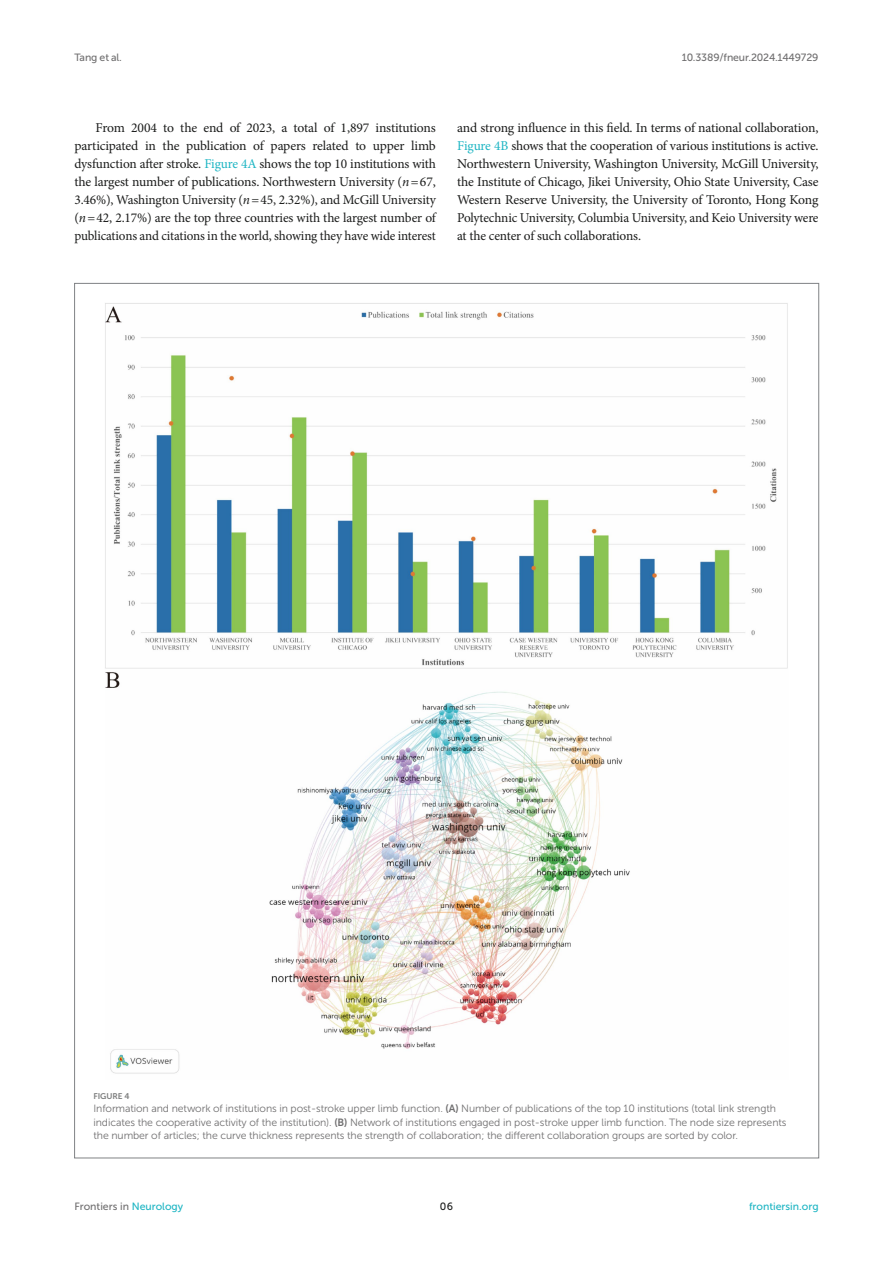
<style>
.page{position:relative;width:893px;height:1263px;background:#fff}
.page>*{position:absolute;margin:0;border:0;box-sizing:border-box;transform-origin:0 0}
.TEXT{font:13.5px/18px "Minion Pro";letter-spacing:-.015em;color:#1b1c1b;text-align:justify}
.FIG_LEG{font:10.5px/13.5px "Museo Sans 300";letter-spacing:-.01em;color:#706f70}
.t1{font:10.5px "Museo Sans 500";letter-spacing:-.015em;color:#706f70}
.t2{font:10.5px "Museo Sans 500";color:#1db5c3}
.t3{font:10.5px "Museo Sans 500";color:#1b1c1b}
.FIG_HD{font:8.25px "Museo Sans 700";letter-spacing:-.01em;color:#7e7f7f}
.s1{color:#1db5c3}
.s2{font-style:italic}
.s3{font-family:"Museo Sans 700"}
</style>
<div class="page">
<img style="left:105px;top:303px;width:683px;height:771px">
<p class="t1" style="left:74px;top:51px;width:49px">Tang et al.</p>
<p class="t1" style="left:682px;top:51px;width:138px">10.3389/fneur.2024.1449729</p>
<p class="TEXT" style="left:74px;top:119px;width:363px;text-indent:21px">From 2004 to the end of 2023, a total of 1,897 institutions participated in the publication of papers related to upper limb dysfunction after stroke. <span class="s1">Figure 4A</span> shows the top 10 institutions with the largest number of publications. Northwestern University (<span class="s2">n</span>=67, 3.46%), Washington University (<span class="s2">n</span>=45, 2.32%), and McGill University (<span class="s2">n</span>=42, 2.17%) are the top three countries with the largest number of publications and citations in the world, showing they have wide interest</p>
<p class="TEXT" style="left:457px;top:119px;width:363px">and strong influence in this field. In terms of national collaboration, <span class="s1">Figure 4B</span> shows that the cooperation of various institutions is active.<br>Northwestern University, Washington University, McGill University, the Institute of Chicago, Jikei University, Ohio State University, Case Western Reserve University, the University of Toronto, Hong Kong Polytechnic University, Columbia University, and Keio University were at the center of such collaborations.</p>
<p class="FIG_HD" style="left:94px;top:1091px;width:37px">FIGURE 4</p>
<p class="FIG_LEG" style="left:94px;top:1102px;width:694px">Information and network of institutions in post-stroke upper limb function. <span class="s3">(A)</span> Number of publications of the top 10 institutions (total link strength indicates the cooperative activity of the institution). <span class="s3">(B)</span> Network of institutions engaged in post-stroke upper limb function. The node size represents the number of articles; the curve thickness represents the strength of collaboration; the different collaboration groups are sorted by color.</p>
<p class="t1" style="left:74px;top:1200px;width:110px">Frontiers in <span class="s1">Neurology</span></p>
<p class="t3" style="left:440px;top:1200px;width:15px">06</p>
<p class="t2" style="left:749px;top:1200px;width:71px">frontiersin.org</p>
</div>
